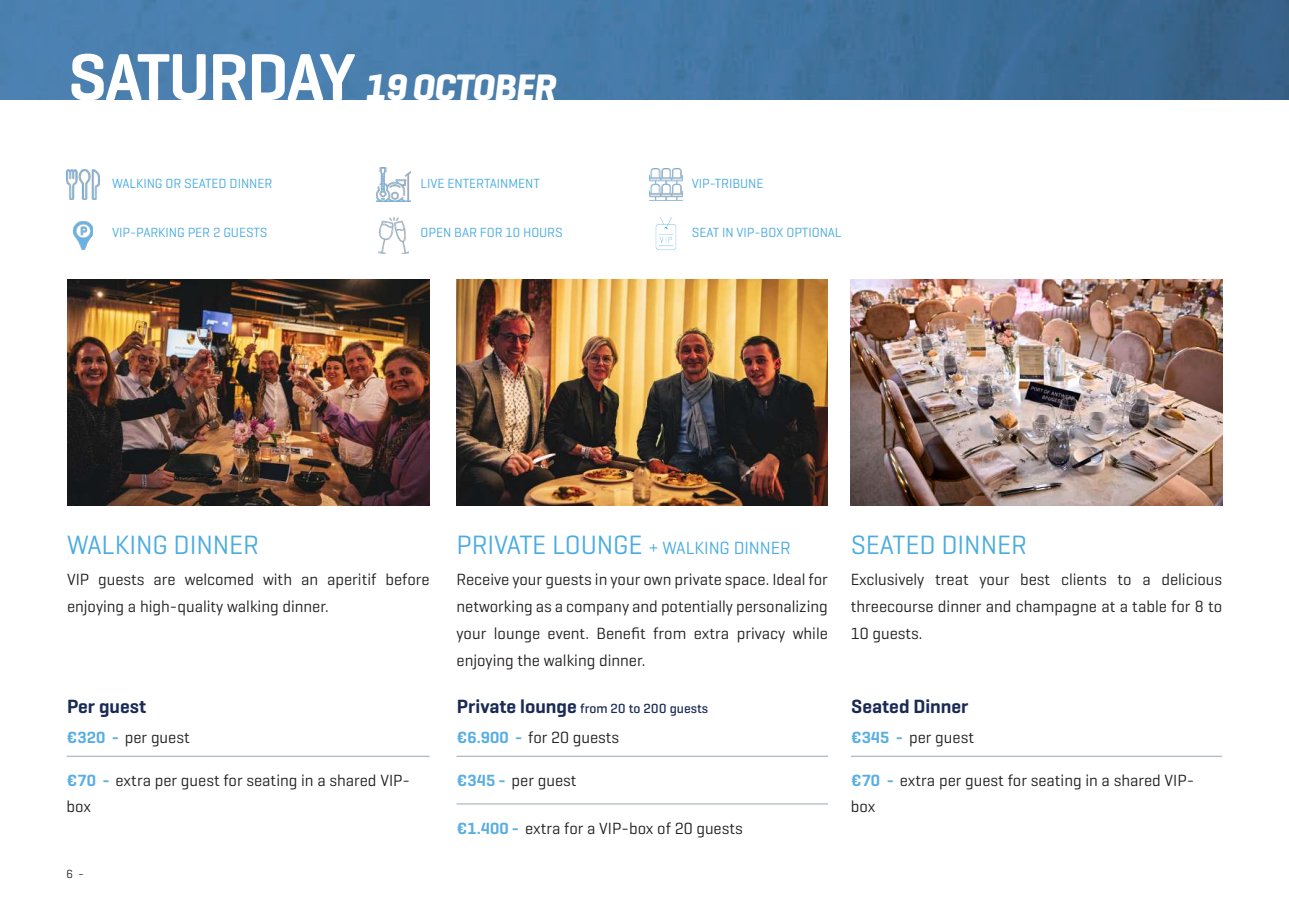
<style>
.page{position:relative;width:1289px;height:919px;background:#fff}
.page>*{position:absolute;margin:0;border:0;box-sizing:border-box;transform-origin:0 0}
.t1{font:italic 700 37.5px "Geogrotesque";letter-spacing:-.025em;color:#fff}
.t2{font:27px "Geogrotesque";letter-spacing:-.005em;color:#4bacdf}
.t3{font:600 19.5px "Geogrotesque";color:#192a54}
.t4{font:18px "Geogrotesque";letter-spacing:-.005em;color:#4bacdf}
.t5{font:16.5px/27px "Geogrotesque";color:#231f20}
.t6{font:13.5px "Geogrotesque";letter-spacing:-.005em;color:#4bacdf}
.t7{font:500 13.5px "Geogrotesque Cyr";color:#192a54}
.t8{font:12px "Geogrotesque";color:#231f20}
.s1{font-weight:600;font-style:normal;font-size:67.5px}
.s2{font-size:27px}
.s3{font-family:"Geogrotesque";font-weight:600;font-size:19.5px}
.s4{font-weight:600;color:#59aee1}
</style>
<div class="page">
<img style="left:0;top:0;width:1288px;height:99px">
<img style="left:67px;top:279px;width:362px;height:226px">
<img style="left:456px;top:279px;width:372px;height:226px">
<img style="left:850px;top:279px;width:372px;height:226px">
<img style="left:377px;top:168px;width:34px;height:33px">
<img style="left:379px;top:218px;width:29px;height:35px">
<img style="left:649px;top:168px;width:33px;height:33px">
<svg style="left:655px;top:217px;width:22px;height:33px"></svg>
<img style="left:73px;top:221px;width:20px;height:29px">
<img style="left:67px;top:170px;width:33px;height:29px">
<hr style="left:67px;top:755px;width:362px;height:1px;background:#97a8b8">
<hr style="left:850px;top:755px;width:372px;height:1px;background:#97a8b8">
<hr style="left:456px;top:755px;width:372px;height:1px;background:#97a8b8">
<hr style="left:456px;top:803px;width:372px;height:1px;background:#97a8b8">
<h1 class="t1" style="left:68px;top:64px;width:489px"><span class="s1">SATURDAY</span> 19 OCTOBER</h1>
<p class="t6" style="left:112px;top:175px;width:162px">WALKING OR SEATED DINNER</p>
<p class="t6" style="left:420px;top:175px;width:121px">LIVE ENTERTAINMENT</p>
<p class="t6" style="left:692px;top:175px;width:73px">VIP-TRIBUNE</p>
<p class="t6" style="left:112px;top:224px;width:157px">VIP-PARKING PER 2 GUESTS</p>
<p class="t6" style="left:420px;top:224px;width:144px">OPEN BAR FOR 10 HOURS</p>
<p class="t6" style="left:692px;top:224px;width:151px">SEAT IN VIP-BOX OPTIONAL</p>
<h2 class="t2" style="left:67px;top:528px;width:194px">WALKING DINNER</h2>
<p class="t5" style="left:67px;top:565px;width:364px">VIP guests are welcomed with an aperitif before enjoying a high-quality walking dinner.</p>
<p class="t4" style="left:456px;top:537px;width:336px"><span class="s2">PRIVATE LOUNGE</span> + WALKING DINNER</p>
<h2 class="t2" style="left:850px;top:528px;width:178px">SEATED DINNER</h2>
<p class="t5" style="left:456px;top:565px;width:373px;text-align:justify">Receive your guests in your own private space. Ideal for networking as a company and potentially personalizing your lounge event. Benefit from extra privacy while enjoying the walking dinner.</p>
<p class="t5" style="left:850px;top:565px;width:373px;text-align:justify">Exclusively treat your best clients to a delicious threecourse dinner and champagne at a table for 8 to 10 guests.</p>
<p class="t3" style="left:67px;top:694px;width:81px">Per guest</p>
<p class="t7" style="left:457px;top:700px;width:253px"><span class="s3">Private lounge</span> from 20 to 200 guests</p>
<p class="t3" style="left:851px;top:694px;width:119px">Seated Dinner</p>
<p class="t5" style="left:67px;top:723px;width:125px"><span class="s4">€320 -</span> per guest</p>
<p class="t5" style="left:456px;top:723px;width:164px"><span class="s4">€6.900 -</span> for 20 guests</p>
<p class="t5" style="left:850px;top:723px;width:125px"><span class="s4">€345 -</span> per guest</p>
<p class="t5" style="left:67px;top:767px;width:345px;line-height:25.5px"><span class="s4">€70 -</span> extra per guest for seating in a shared VIP&shy;box</p>
<p class="t5" style="left:850px;top:767px;width:345px;line-height:25.5px"><span class="s4">€70 -</span> extra per guest for seating in a shared VIP&shy;box</p>
<p class="t5" style="left:456px;top:766px;width:121px"><span class="s4">€345 -</span> per guest</p>
<p class="t5" style="left:456px;top:814px;width:288px"><span class="s4">€1.400 -</span> extra for a VIP-box of 20 guests</p>
<p class="t8" style="left:67px;top:866px;width:19px">6 -</p>
</div>
